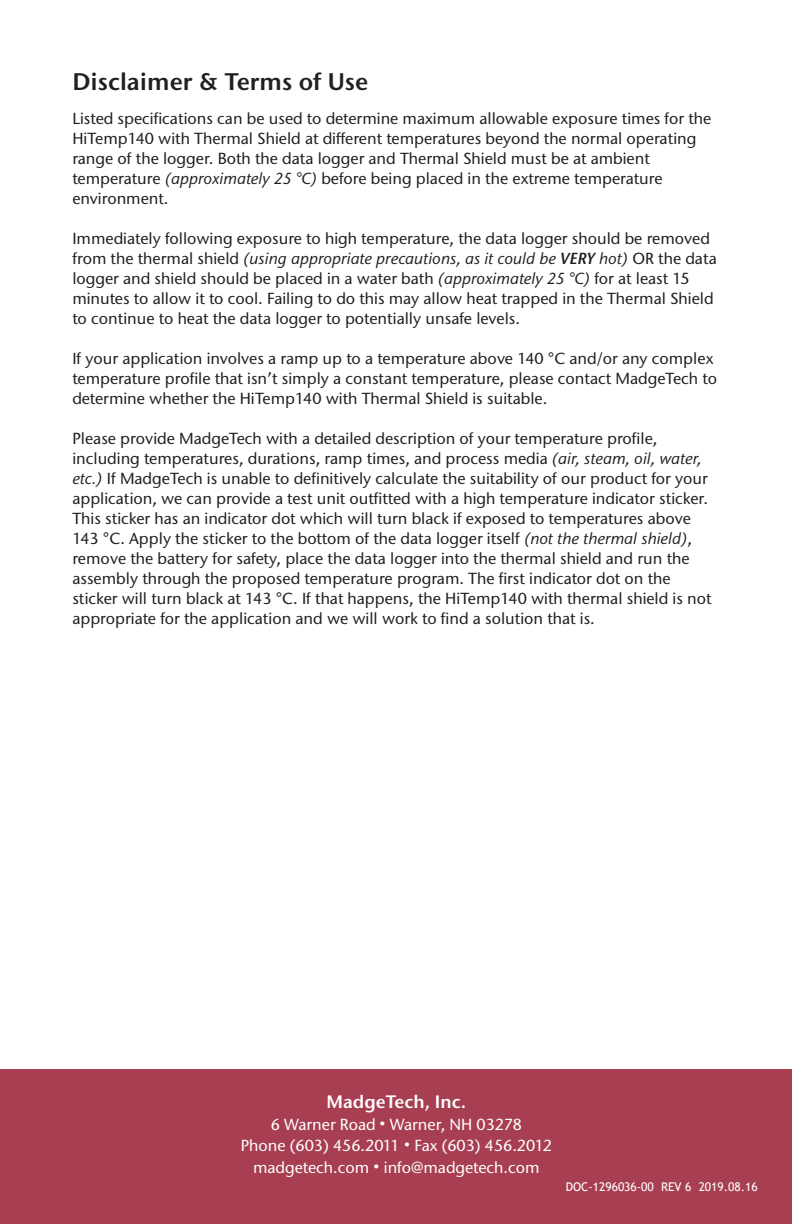
<style>
.page{position:relative;width:792px;height:1224px;background:#fff}
.page>*{position:absolute;margin:0;border:0;box-sizing:border-box;transform-origin:0 0}
.t1{font:600 24px "Stone Sans ITC Pro";color:#231f20}
.t2{font:600 18px "Stone Sans ITC Pro";color:#fff}
.t3{font:500 16px/20px "Stone Sans ITC Pro";color:#231f20}
.t4{font:500 16px "Stone Sans ITC Pro";color:#fff}
.t5{font:12px "Trebuchet MS";color:#fff}
.s1{font-style:italic}
.s2{font-weight:600;font-style:italic}
</style>
<div class="page">
<div style="left:0;top:1075px;width:792px;height:149px;background:#a83e51"></div>
<div style="left:0;top:1070px;width:792px;height:5px;background:#a83e51"></div>
<p class="t1" style="left:72px;top:66px;width:298px">Disclaimer &amp; Terms of Use</p>
<p class="t3" style="left:72px;top:108px;width:641px">Listed specifications can be used to determine maximum allowable exposure times for the HiTemp140 with Thermal Shield at different temperatures beyond the normal operating range of the logger. Both the data logger and Thermal Shield must be at ambient temperature <span class="s1">(approximately 25 °C)</span> before being placed in the extreme temperature environment.</p>
<p class="t3" style="left:72px;top:228px;width:646px">Immediately following exposure to high temperature, the data logger should be removed from the thermal shield <span class="s1">(using appropriate precautions, as it could be</span> <span class="s2">VERY</span> <span class="s1">hot)</span> OR the data logger and shield should be placed in a water bath <span class="s1">(approximately 25 °C)</span> for at least 15 minutes to allow it to cool. Failing to do this may allow heat trapped in the Thermal Shield to continue to heat the data logger to potentially unsafe levels.</p>
<p class="t3" style="left:72px;top:348px;width:646px">If your application involves a ramp up to a temperature above 140 °C and/or any complex temperature profile that isn’t simply a constant temperature, please contact MadgeTech to determine whether the HiTemp140 with Thermal Shield is suitable.</p>
<p class="t3" style="left:72px;top:428px;width:641px">Please provide MadgeTech with a detailed description of your temperature profile, including temperatures, durations, ramp times, and process media <span class="s1">(air, steam, oil, water, etc.)</span> If MadgeTech is unable to definitively calculate the suitability of our product for your application, we can provide a test unit outfitted with a high temperature indicator sticker.<br>This sticker has an indicator dot which will turn black if exposed to temperatures above 143 °C. Apply the sticker to the bottom of the data logger itself <span class="s1">(not the thermal shield)</span>, remove the battery for safety, place the data logger into the thermal shield and run the assembly through the proposed temperature program. The first indicator dot on the sticker will turn black at 143 °C. If that happens, the HiTemp140 with thermal shield is not appropriate for the application and we will work to find a solution that is.</p>
<p class="t2" style="left:327px;top:1090px;width:141px">MadgeTech, Inc.</p>
<p class="t4" style="left:271px;top:1114px;width:252px">6 Warner Road ● Warner, NH 03278</p>
<p class="t4" style="left:241px;top:1136px;width:313px">Phone (603) 456.2011 ● Fax (603) 456.2012</p>
<p class="t4" style="left:253px;top:1157px;width:288px">madgetech.com ● info@madgetech.com</p>
<p class="t5" style="left:566px;top:1180px;width:193px">DOC-1296036-00 REV 6 2019.08.16</p>
</div>
